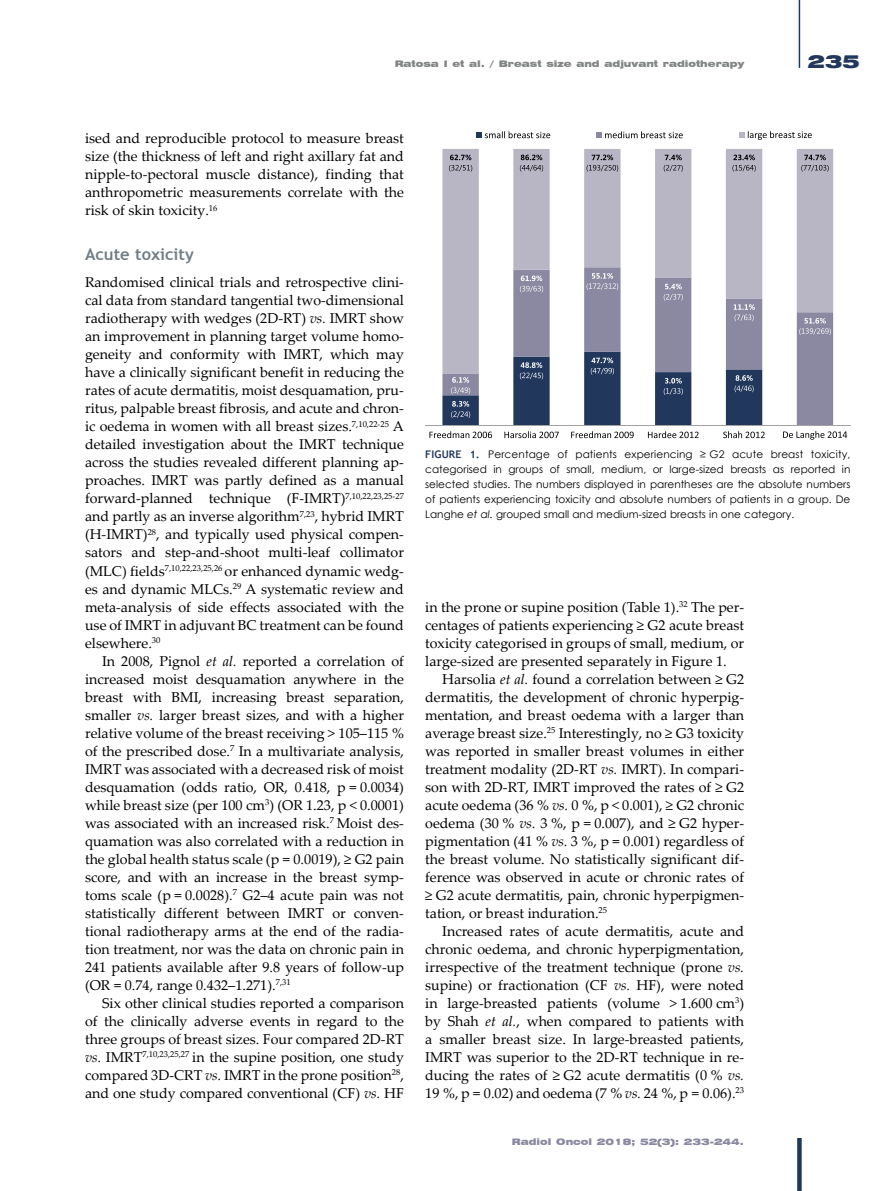
<style>
.page{position:relative;width:893px;height:1191px;background:#fff}
.page>*{position:absolute;margin:0;border:0;box-sizing:border-box;transform-origin:0 0}
.t1{font:900 expanded 18px "Swiss 721 BT";color:#21375c}
.t2{font:700 16.5px "Trebuchet MS";color:#717e86}
.t3{font:14.25px/18px "Palatino Linotype";color:#000;text-align:justify}
.t4{font:10.5px/15px "Century Gothic";color:#000;text-align:justify}
.t5{font:900 expanded 9px "Swiss 721 BT";color:#828586}
.t6{font:900 expanded 9px "Swiss 721 BT";color:#8a89a1}
.s1{font-style:italic}
.s2{font-family:"Trebuchet MS";font-weight:700;color:#21375c}
</style>
<div class="page">
<div style="left:797px;top:1138px;width:5px;height:53px;background:#21375c"></div>
<hr style="left:799px;top:0;width:1px;height:68px;background:#21375c">
<svg style="left:762px;top:373px;width:71px;height:52px;fill:#8a89a1"></svg>
<svg style="left:442px;top:149px;width:391px;height:224px"></svg>
<hr style="left:425px;top:425px;width:425px;height:1px;background:#a2a2a2">
<svg style="left:442px;top:352px;width:320px;height:73px"></svg>
<svg style="left:520px;top:275px;width:23px;height:17px"></svg>
<svg style="left:587px;top:273px;width:31px;height:17px"></svg>
<svg style="left:664px;top:284px;width:19px;height:17px"></svg>
<svg style="left:734px;top:304px;width:21px;height:17px"></svg>
<svg style="left:799px;top:318px;width:32px;height:17px"></svg>
<svg style="left:449px;top:155px;width:23px;height:17px"></svg>
<svg style="left:520px;top:155px;width:23px;height:17px"></svg>
<svg style="left:587px;top:155px;width:31px;height:17px"></svg>
<svg style="left:664px;top:155px;width:19px;height:17px"></svg>
<svg style="left:732px;top:155px;width:24px;height:17px"></svg>
<svg style="left:801px;top:155px;width:28px;height:17px"></svg>
<svg style="left:429px;top:431px;width:63px;height:7px"></svg>
<svg style="left:504px;top:431px;width:55px;height:7px"></svg>
<svg style="left:571px;top:431px;width:63px;height:7px"></svg>
<svg style="left:648px;top:431px;width:51px;height:7px"></svg>
<svg style="left:723px;top:431px;width:42px;height:7px"></svg>
<svg style="left:783px;top:431px;width:64px;height:9px"></svg>
<svg style="left:476px;top:131px;width:74px;height:7px"></svg>
<svg style="left:596px;top:131px;width:87px;height:7px"></svg>
<svg style="left:739px;top:131px;width:73px;height:9px"></svg>
<p class="t5" style="left:395px;top:58px;width:351px">Ratosa I et al. / Breast size and adjuvant radiotherapy</p>
<p class="t1" style="left:808px;top:50px;width:53px">235</p>
<p class="t3" style="left:85px;top:129px;width:320px">ised and reproducible protocol to measure breast size (the thickness of left and right axillary fat and nipple-to-pectoral muscle distance), finding that anthropometric measurements correlate with the risk of skin toxicity.<sup>16</sup></p>
<p class="t2" style="left:85px;top:244px;width:110px">Acute toxicity</p>
<p class="t3" style="left:85px;top:273px;width:320px">Randomised clinical trials and retrospective clini&shy;cal data from standard tangential two-dimensional radiotherapy with wedges (2D-RT) <span class="s1">vs.</span> IMRT show an improvement in planning target volume homo&shy;geneity and conformity with IMRT, which may have a clinically significant benefit in reducing the rates of acute dermatitis, moist desquamation, pru&shy;ritus, palpable breast fibrosis, and acute and chron&shy;ic oedema in women with all breast sizes.<sup>7,10,22-25</sup> A detailed investigation about the IMRT technique across the studies revealed different planning ap&shy;proaches. IMRT was partly defined as a manual forward-planned technique (F-IMRT)<sup>7,10,22,23,25-27 </sup>and partly as an inverse algorithm<sup>7,23</sup>, hybrid IMRT (H-IMRT)<sup>28</sup>, and typically used physical compen&shy;sators and step-and-shoot multi-leaf collimator (MLC) fields<sup>7,10,22,23,25,26</sup> or enhanced dynamic wedg&shy;es and dynamic MLCs.<sup>29</sup> A systematic review and meta-analysis of side effects associated with the use of IMRT in adjuvant BC treatment can be found elsewhere.<sup>30</sup></p>
<p class="t3" style="left:85px;top:651px;width:320px;text-indent:17px">In 2008, Pignol <span class="s1">et al.</span> reported a correlation of increased moist desquamation anywhere in the breast with BMI, increasing breast separation, smaller <span class="s1">vs.</span> larger breast sizes, and with a higher relative volume of the breast receiving &gt; 105‒115 % of the prescribed dose.<sup>7</sup> In a multivariate analysis, IMRT was associated with a decreased risk of moist desquamation (odds ratio, OR, 0.418, p = 0.0034) while breast size (per 100 cm<sup>3</sup>) (OR 1.23, p &lt; 0.0001) was associated with an increased risk.<sup>7</sup> Moist des&shy;quamation was also correlated with a reduction in the global health status scale (p = 0.0019), ≥ G2 pain score, and with an increase in the breast symp&shy;toms scale (p = 0.0028).<sup>7</sup> G2‒4 acute pain was not statistically different between IMRT or conven&shy;tional radiotherapy arms at the end of the radia&shy;tion treatment, nor was the data on chronic pain in 241 patients available after 9.8 years of follow-up (OR = 0.74, range 0.432–1.271).<sup>7,31</sup></p>
<p class="t3" style="left:85px;top:993px;width:320px;text-indent:17px">Six other clinical studies reported a comparison of the clinically adverse events in regard to the three groups of breast sizes. Four compared 2D-RT <span class="s1">vs.</span> IMRT<sup>7,10,23,25,27</sup> in the supine position, one study compared 3D-CRT <span class="s1">vs.</span> IMRT in the prone position<sup>28</sup>, and one study compared conventional (CF) <span class="s1">vs.</span> HF</p>
<p class="t4" style="left:425px;top:447px;width:427px"><span class="s2">FIGURE 1.</span> Percentage of patients experiencing ≥ G2 acute breast toxicity, categorised in groups of small, medium, or large-sized breasts as reported in selected studies. The numbers displayed in parentheses are the absolute numbers of patients experiencing toxicity and absolute numbers of patients in a group. De Langhe <span class="s1">et al.</span> grouped small and medium-sized breasts in one category.</p>
<p class="t3" style="left:425px;top:597px;width:320px">in the prone or supine position (Table 1).<sup>32</sup> The per&shy;centages of patients experiencing ≥ G2 acute breast toxicity categorised in groups of small, medium, or large-sized are presented separately in Figure 1.</p>
<p class="t3" style="left:425px;top:669px;width:320px;text-indent:17px">Harsolia <span class="s1">et al.</span> found a correlation between ≥ G2 dermatitis, the development of chronic hyperpig&shy;mentation, and breast oedema with a larger than average breast size.<sup>25</sup> Interestingly, no ≥ G3 toxicity was reported in smaller breast volumes in either treatment modality (2D-RT <span class="s1">vs.</span> IMRT). In compari&shy;son with 2D-RT, IMRT improved the rates of ≥ G2 acute oedema (36 % <span class="s1">vs.</span> 0 %, p &lt; 0.001), ≥ G2 chronic oedema (30 % <span class="s1">vs.</span> 3 %, p = 0.007), and ≥ G2 hyper&shy;pigmentation (41 % <span class="s1">vs.</span> 3 %, p = 0.001) regardless of the breast volume. No statistically significant dif&shy;ference was observed in acute or chronic rates of ≥ G2 acute dermatitis, pain, chronic hyperpigmen&shy;tation, or breast induration.<sup>25</sup></p>
<p class="t3" style="left:425px;top:921px;width:320px;text-indent:17px">Increased rates of acute dermatitis, acute and chronic oedema, and chronic hyperpigmentation, irrespective of the treatment technique (prone <span class="s1">vs. </span>supine) or fractionation (CF <span class="s1">vs.</span> HF), were noted in large-breasted patients (volume &gt; 1.600 cm<sup>3</sup>) by Shah <span class="s1">et al.</span>, when compared to patients with a smaller breast size. In large-breasted patients, IMRT was superior to the 2D-RT technique in re&shy;ducing the rates of ≥ G2 acute dermatitis (0 % <span class="s1">vs.<br></span>19 %, p = 0.02) and oedema (7 % <span class="s1">vs.</span> 24 %, p = 0.06).<sup>23</sup></p>
<p class="t6" style="left:512px;top:1136px;width:234px">Radiol Oncol 2018; 52(3): 233-244.</p>
</div>
